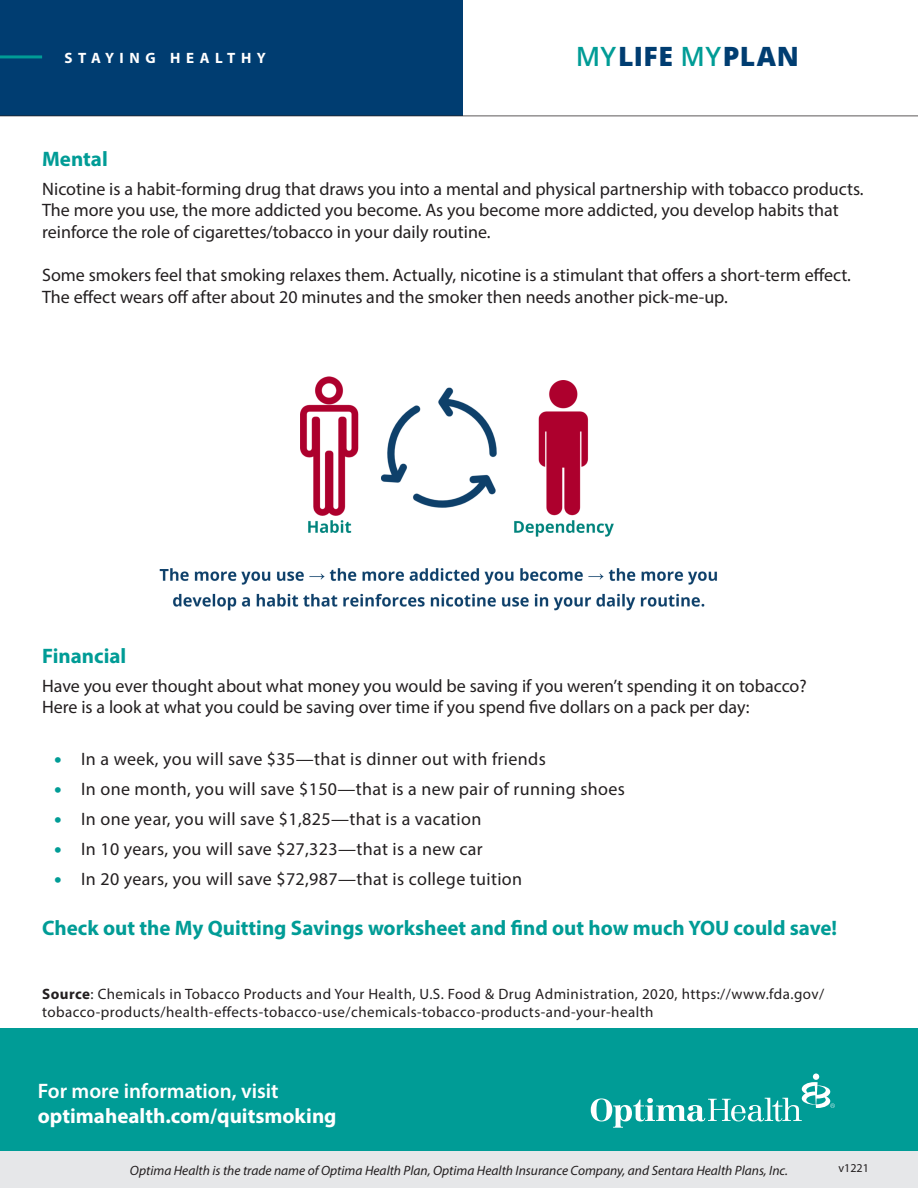
<style>
.page{position:relative;width:918px;height:1188px;background:#fff}
.page>*{position:absolute;margin:0;border:0;box-sizing:border-box;transform-origin:0 0}
.t1{font:800 26.55px "Open Sans";letter-spacing:.02em;color:#003d71}
.t2{font:700 21px "Myriad Pro";color:#009c96}
.t3{font:700 21px/25.2px "Myriad Pro";color:#fff}
.t4{font:18px/21.6px "Myriad Pro";color:#231f20}
.t5{font:18px "Myriad Pro";letter-spacing:.02em;color:#231f20}
.t6{font:15px/18px "Myriad Pro";letter-spacing:.03em;color:#231f20}
.t7{font:700 15px "Myriad Pro";letter-spacing:.38em;color:#fff}
.t8{font:italic 13.5px "Myriad Pro";color:#231f20}
.t9{font:12px "Myriad Pro";color:#231f20}
.s1{font-weight:600;color:#009c96}
.s2{font-size:27px;color:#009c96}
.s3{font-weight:700}
.s4{font-weight:600}
</style>
<div class="page">
<img style="left:159px;top:376px;width:558px;height:235px">
<div style="left:0;top:0;width:918px;height:115px;background:#003d71"></div>
<div style="left:463px;top:0;width:455px;height:118px;background:#fff"></div>
<hr style="left:0;top:55px;width:42px;height:3px;background:#009c96">
<hr style="left:0;top:115px;width:918px;height:2px;background:#231f20">
<div style="left:0;top:1151px;width:918px;height:37px;background:#e6e7e9"></div>
<div style="left:0;top:1028px;width:918px;height:123px;background:#009c96"></div>
<svg style="left:591px;top:1074px;width:244px;height:54px"></svg>
<p class="t7" style="left:64px;top:48px;width:203px">STAYING HEALTHY</p>
<p class="t1" style="left:576px;top:36px;width:225px"><span class="s1">MY</span>LIFE <span class="s1">MY</span>PLAN</p>
<p class="t2" style="left:42px;top:146px;width:67px">Mental</p>
<p class="t4" style="left:42px;top:178px;width:823px">Nicotine is a habit-forming drug that draws you into a mental and physical partnership with tobacco products.<br>The more you use, the more addicted you become. As you become more addicted, you develop habits that reinforce the role of cigarettes/tobacco in your daily routine.</p>
<p class="t4" style="left:42px;top:264px;width:810px">Some smokers feel that smoking relaxes them. Actually, nicotine is a stimulant that offers a short-term effect.<br>The effect wears off after about 20 minutes and the smoker then needs another pick-me-up.</p>
<p class="t2" style="left:42px;top:643px;width:86px">Financial</p>
<p class="t4" style="left:42px;top:675px;width:766px">Have you ever thought about what money you would be saving if you weren’t spending it on tobacco?<br>Here is a look at what you could be saving over time if you spend five dollars on a pack per day:</p>
<p class="t5" style="left:54px;top:748px;width:493px"><span class="s2">•</span> In a week, you will save $35—that is dinner out with friends</p>
<p class="t5" style="left:54px;top:778px;width:572px"><span class="s2">•</span> In one month, you will save $150—that is a new pair of running shoes</p>
<p class="t5" style="left:54px;top:808px;width:429px"><span class="s2">•</span> In one year, you will save $1,825—that is a vacation</p>
<p class="t5" style="left:54px;top:838px;width:430px"><span class="s2">•</span> In 10 years, you will save $27,323—that is a new car</p>
<p class="t5" style="left:54px;top:868px;width:470px"><span class="s2">•</span> In 20 years, you will save $72,987—that is college tuition</p>
<p class="t2" style="left:42px;top:915px;width:797px">Check out the My Quitting Savings worksheet and find out how much YOU could save!</p>
<p class="t6" style="left:42px;top:985px;width:784px"><span class="s3">Source</span>: Chemicals in Tobacco Products and Your Health, U.S. Food &amp; Drug Administration, 2020, https://www.fda.gov/ tobacco-products/health-effects-tobacco-use/chemicals-tobacco-products-and-your-health</p>
<p class="t3" style="left:38px;top:1077px;width:300px"><span class="s4">For more information, visit </span>optimahealth.com/quitsmoking</p>
<p class="t8" style="left:130px;top:1162px;width:660px">Optima Health is the trade name of Optima Health Plan, Optima Health Insurance Company, and Sentara Health Plans, Inc.</p>
<p class="t9" style="left:838px;top:1161px;width:32px">v1221</p>
</div>
